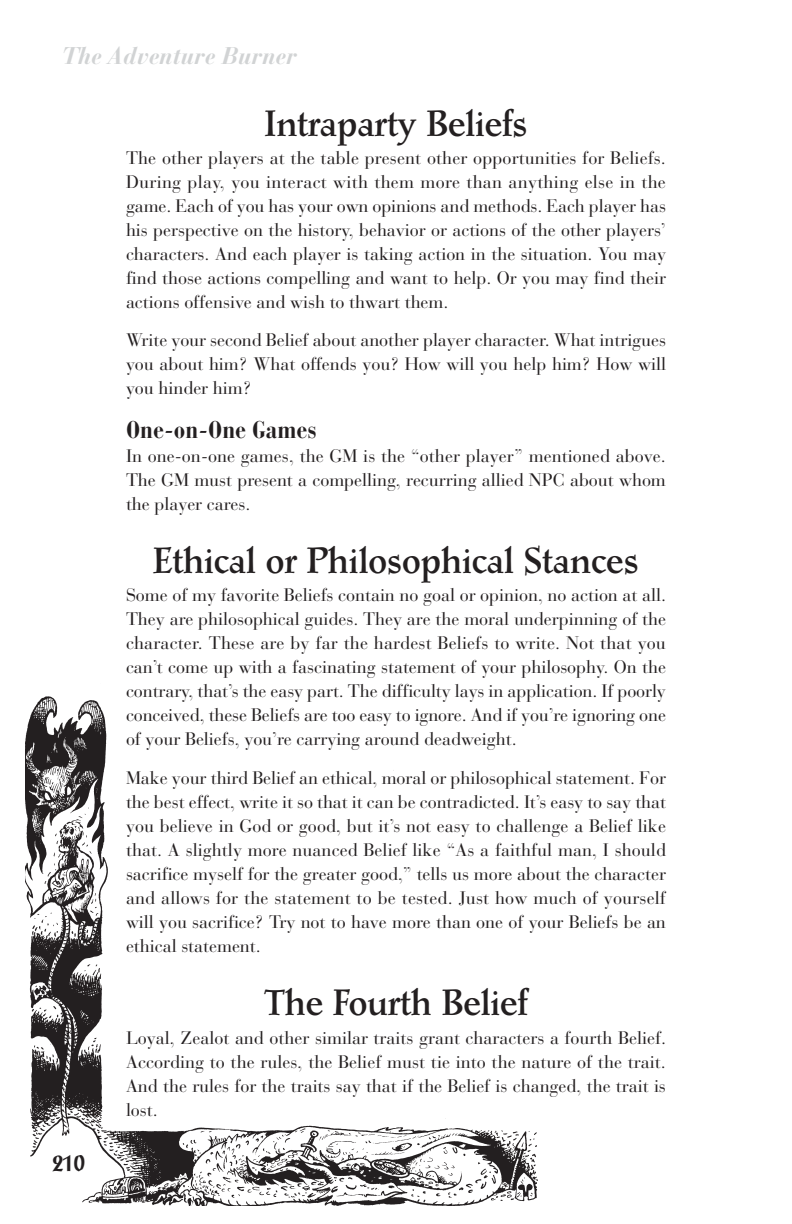
<style>
.page{position:relative;width:792px;height:1224px;background:#fff}
.page>*{position:absolute;margin:0;border:0;box-sizing:border-box;transform-origin:0 0}
.t1{font:500 36px "Post Mediaeval";color:#231f20}
.t2{font:24px "Bauer Bodoni Bold Italic Os F";color:#d1d3d4}
.t3{font:700 condensed 24px "Bauer Bodoni";color:#231f20}
.t4{font:500 24px "Post Antiqua BE";color:#231f20}
.t5{font:18px/24px "Bauer Bodoni";letter-spacing:-.005em;color:#231f20;text-align:justify}
</style>
<div class="page">
<img style="left:26px;top:696px;width:512px;height:510px">
<h2 class="t2" style="left:62px;top:47px;width:237px">The Adventure Burner</h2>
<h2 class="t4" style="left:52px;top:1154px;width:35px">210</h2>
<h1 class="t1" style="left:264px;top:108px;width:265px">Intraparty Beliefs</h1>
<p class="t5" style="left:126px;top:148px;width:542px">The other players at the table present other opportunities for Beliefs.<br>During play, you interact with them more than anything else in the game. Each of you has your own opinions and methods. Each player has his perspective on the history, behavior or actions of the other players’ characters. And each player is taking action in the situation. You may find those actions compelling and want to help. Or you may find their actions offensive and wish to thwart them.</p>
<p class="t5" style="left:126px;top:330px;width:542px">Write your second Belief about another player character. What intrigues you about him? What offends you? How will you help him? How will you hinder him?</p>
<h2 class="t3" style="left:126px;top:420px;width:192px">One-on-One Games</h2>
<p class="t5" style="left:126px;top:445px;width:541px">In one-on-one games, the GM is the “other player” mentioned above.<br>The GM must present a compelling, recurring allied NPC about whom the player cares.</p>
<h1 class="t1" style="left:153px;top:546px;width:487px">Ethical or Philosophical Stances</h1>
<p class="t5" style="left:126px;top:585px;width:542px">Some of my favorite Beliefs contain no goal or opinion, no action at all.<br>They are philosophical guides. They are the moral underpinning of the character. These are by far the hardest Beliefs to write. Not that you can’t come up with a fascinating statement of your philosophy. On the contrary, that’s the easy part. The difficulty lays in application. If poorly conceived, these Beliefs are too easy to ignore. And if you’re ignoring one of your Beliefs, you’re carrying around deadweight.</p>
<p class="t5" style="left:126px;top:768px;width:542px">Make your third Belief an ethical, moral or philosophical statement. For the best effect, write it so that it can be contradicted. It’s easy to say that you believe in God or good, but it’s not easy to challenge a Belief like that. A slightly more nuanced Belief like “As a faithful man, I should sacrifice myself for the greater good,” tells us more about the character and allows for the statement to be tested. Just how much of yourself will you sacrifice? Try not to have more than one of your Beliefs be an ethical statement.</p>
<h1 class="t1" style="left:264px;top:988px;width:265px">The Fourth Belief</h1>
<p class="t5" style="left:126px;top:1028px;width:542px">Loyal, Zealot and other similar traits grant characters a fourth Belief.<br>According to the rules, the Belief must tie into the nature of the trait.<br>And the rules for the traits say that if the Belief is changed, the trait is lost.</p>
</div>
